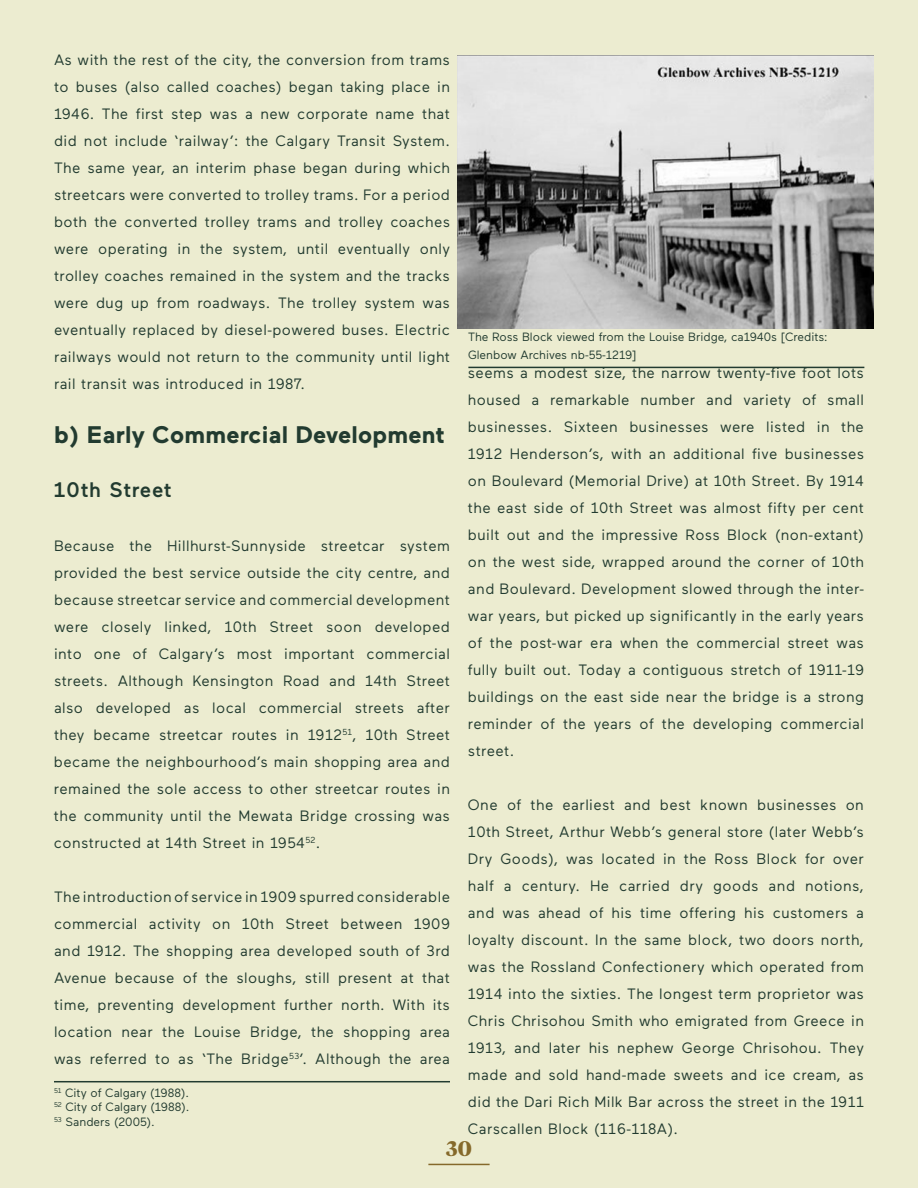
<style>
.page{position:relative;width:918px;height:1188px;background:#ececd0}
.page>*{position:absolute;margin:0;border:0;box-sizing:border-box;transform-origin:0 0}
.t1{font:700 24px "Maax";letter-spacing:.01em;color:#223b30}
.t2{font:500 21px "Maax";letter-spacing:.04em;color:#223b30}
.t3{font:700 21px "Tiempos Headline";color:#85692a}
.t4{font:15px/27px "Maax";letter-spacing:.03em;color:#223b30;text-align:justify}
.t5{font:12px/18px "Maax";color:#223b30}
</style>
<div class="page">
<hr style="left:428px;top:1164px;width:62px;height:1px;background:#85692a">
<img style="left:458px;top:55px;width:416px;height:274px">
<hr style="left:468px;top:367px;width:396px;height:1px;background:#223b30">
<hr style="left:54px;top:1081px;width:396px;height:1px;background:#223b30">
<p class="t4" style="left:54px;top:46px;width:398px">As with the rest of the city, the conversion from trams to buses (also called coaches) began taking place in 1946. The first step was a new corporate name that did not include ‘railway’: the Calgary Transit System.<br>The same year, an interim phase began during which streetcars were converted to trolley trams. For a period both the converted trolley trams and trolley coaches were operating in the system, until eventually only trolley coaches remained in the system and the tracks were dug up from roadways. The trolley system was eventually replaced by diesel-powered buses. Electric railways would not return to the community until light rail transit was introduced in 1987.</p>
<p class="t1" style="left:54px;top:419px;width:392px">b) Early Commercial Development</p>
<p class="t2" style="left:54px;top:476px;width:119px">10th Street</p>
<p class="t4" style="left:54px;top:532px;width:398px">Because the Hillhurst-Sunnyside streetcar system provided the best service outside the city centre, and because streetcar service and commercial development were closely linked, 10th Street soon developed into one of Calgary’s most important commercial streets. Although Kensington Road and 14th Street also developed as local commercial streets after they became streetcar routes in 1912<sup>51</sup>, 10th Street became the neighbourhood’s main shopping area and remained the sole access to other streetcar routes in the community until the Mewata Bridge crossing was constructed at 14th Street in 1954<sup>52</sup>.</p>
<p class="t4" style="left:54px;top:883px;width:398px">The introduction of service in 1909 spurred considerable commercial activity on 10th Street between 1909 and 1912. The shopping area developed south of 3rd Avenue because of the sloughs, still present at that time, preventing development further north. With its location near the Louise Bridge, the shopping area was referred to as ‘The Bridge<sup>53</sup>’. Although the area</p>
<p class="t5" style="left:54px;top:1083px;width:136px"><sup>51</sup> City of Calgary (1988).</p>
<p class="t5" style="left:54px;top:1098px;width:137px"><sup>52</sup> City of Calgary (1988).</p>
<p class="t5" style="left:54px;top:1112px;width:102px"><sup>53</sup> Sanders (2005).</p>
<p class="t5" style="left:468px;top:327px;width:361px">The Ross Block viewed from the Louise Bridge, ca1940s [Credits:<br>Glenbow Archives nb-55-1219]</p>
<p class="t4" style="left:468px;top:358px;width:398px">seems a modest size, the narrow twenty-five foot lots housed a remarkable number and variety of small businesses. Sixteen businesses were listed in the 1912 Henderson’s, with an additional five businesses on Boulevard (Memorial Drive) at 10th Street. By 1914 the east side of 10th Street was almost fifty per cent built out and the impressive Ross Block (non-extant) on the west side, wrapped around the corner of 10th and Boulevard. Development slowed through the inter&shy;war years, but picked up significantly in the early years of the post-war era when the commercial street was fully built out. Today a contiguous stretch of 1911-19 buildings on the east side near the bridge is a strong reminder of the years of the developing commercial street.</p>
<p class="t4" style="left:468px;top:790px;width:398px">One of the earliest and best known businesses on 10th Street, Arthur Webb’s general store (later Webb’s Dry Goods), was located in the Ross Block for over half a century. He carried dry goods and notions, and was ahead of his time offering his customers a loyalty discount. In the same block, two doors north, was the Rossland Confectionery which operated from 1914 into the sixties. The longest term proprietor was Chris Chrisohou Smith who emigrated from Greece in 1913, and later his nephew George Chrisohou. They made and sold hand-made sweets and ice cream, as did the Dari Rich Milk Bar across the street in the 1911<br>Carscallen Block (116-118A).</p>
<h2 class="t3" style="left:446px;top:1134px;width:27px">30</h2>
</div>
